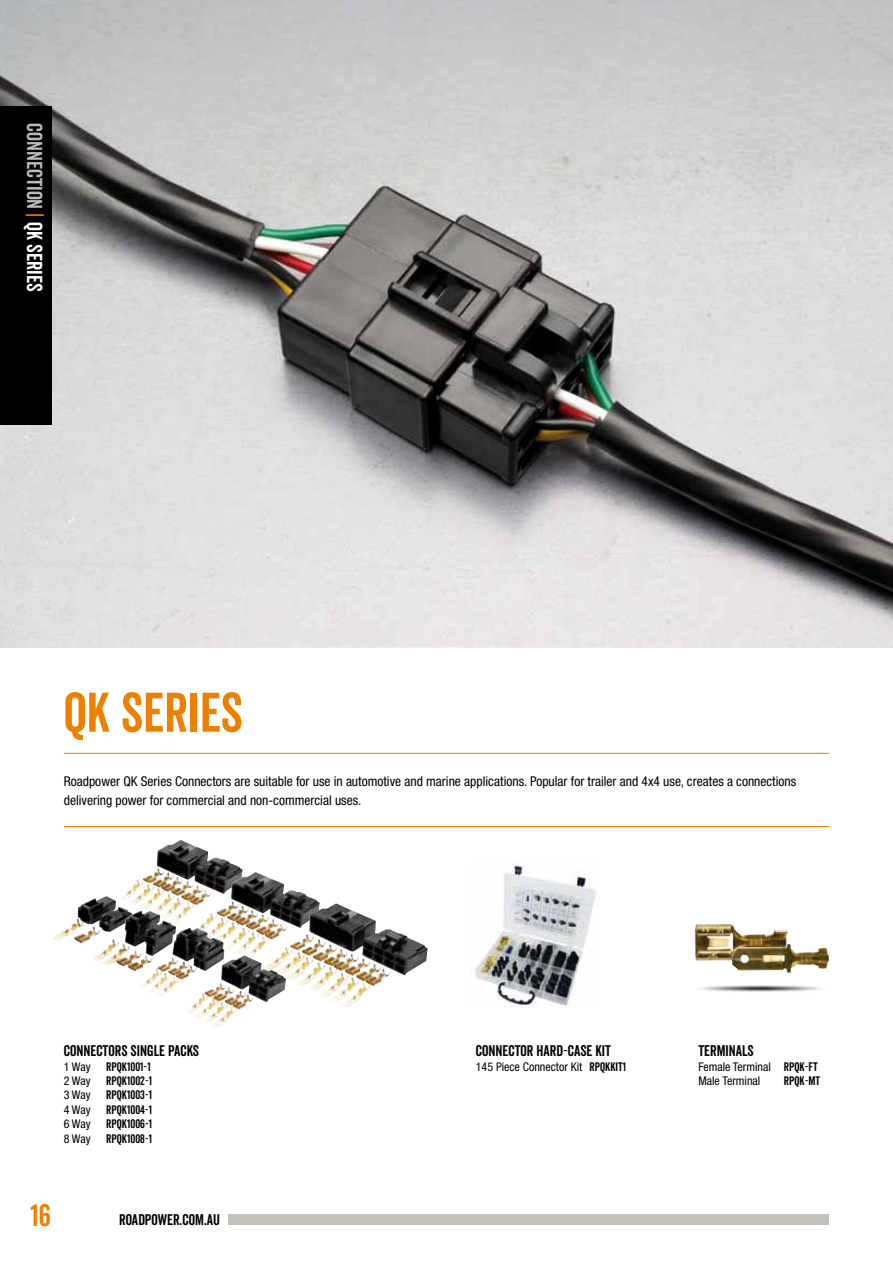
<style>
.page{position:relative;width:893px;height:1263px;background:#fff}
.page>*{position:absolute;margin:0;border:0;box-sizing:border-box;transform-origin:0 0}
.t1{font:54px "Veneer Clean";color:#ee7f00}
.t2{font:30px "Veneer Clean";color:#ee7f00}
.t3{font:21px "Veneer Clean";color:#bdb9b5}
.t4{font:15px "Veneer Clean";color:#000}
.t5{font:condensed 13.5px/19.2px "Helvetica Neue";color:#000}
.t6{font:condensed 12px/14.4px "Helvetica Neue";color:#000}
.t7{font:12px "Veneer Clean";color:#000}
.s1{color:#ee7f00}
.s2{color:#fff}
.s3{font-family:"Veneer Clean";font-stretch:normal}
</style>
<div class="page">
<img style="left:143px;top:840px;width:100px;height:54px">
<img style="left:0;top:0;width:893px;height:647px">
<hr style="left:64px;top:753px;width:765px;height:1px;background:#ee7f00">
<hr style="left:64px;top:826px;width:765px;height:1px;background:#ee7f00">
<img style="left:53px;top:896px;width:80px;height:44px">
<img style="left:470px;top:864px;width:127px;height:143px">
<img style="left:695px;top:924px;width:93px;height:37px">
<img style="left:732px;top:944px;width:97px;height:29px">
<img style="left:93px;top:911px;width:83px;height:50px">
<img style="left:700px;top:985px;width:121px;height:7px">
<img style="left:217px;top:872px;width:103px;height:56px">
<img style="left:138px;top:928px;width:86px;height:57px">
<img style="left:290px;top:903px;width:138px;height:73px">
<img style="left:185px;top:955px;width:101px;height:58px">
<div style="left:228px;top:1214px;width:601px;height:11px;background:#c4c0bc"></div>
<div style="left:0;top:106px;width:51px;height:319px;background:#000"></div>
<h3 class="t3" style="left:47px;top:123px;width:169px;rotate:90deg">CONNECTION <span class="s1">|</span> <span class="s2">QK SERIES</span></h3>
<h1 class="t1" style="left:64px;top:680px;width:78px">QK SERIES</h1>
<p class="t5" style="left:64px;top:771px;width:734px">Roadpower QK Series Connectors are suitable for use in automotive and marine applications. Popular for trailer and 4x4 use, creates a connections delivering power for commercial and non-commercial uses.</p>
<p class="t4" style="left:64px;top:1042px;width:137px">CONNECTORS SINGLE PACKS</p>
<p class="t6" style="left:64px;top:1059px;width:28px">1 Way</p>
<p class="t7" style="left:106px;top:1059px;width:46px">RPQK1001-1</p>
<p class="t6" style="left:64px;top:1073px;width:28px">2 Way</p>
<p class="t7" style="left:106px;top:1073px;width:47px">RPQK1002-1</p>
<p class="t6" style="left:64px;top:1088px;width:28px">3 Way</p>
<p class="t7" style="left:106px;top:1088px;width:47px">RPQK1003-1</p>
<p class="t6" style="left:64px;top:1102px;width:28px">4 Way</p>
<p class="t7" style="left:106px;top:1102px;width:47px">RPQK1004-1</p>
<p class="t6" style="left:64px;top:1116px;width:28px">6 Way</p>
<p class="t7" style="left:106px;top:1116px;width:47px">RPQK1006-1</p>
<p class="t6" style="left:64px;top:1131px;width:28px">8 Way</p>
<p class="t7" style="left:106px;top:1131px;width:47px">RPQK1008-1</p>
<p class="t4" style="left:476px;top:1042px;width:137px">CONNECTOR HARD-CASE KIT</p>
<p class="t6" style="left:476px;top:1059px;width:152px">145 Piece Connector Kit <span class="s3">RPQKKIT1</span></p>
<p class="t4" style="left:698px;top:1042px;width:57px">TERMINALS</p>
<p class="t6" style="left:698px;top:1059px;width:121px">Female Terminal <span class="s3">RPQK-FT<br></span>Male Terminal</p>
<p class="t7" style="left:784px;top:1073px;width:38px">RPQK-MT</p>
<h2 class="t2" style="left:31px;top:1197px;width:22px">16</h2>
<p class="t4" style="left:119px;top:1210px;width:102px">ROADPOWER.COM.AU</p>
</div>
